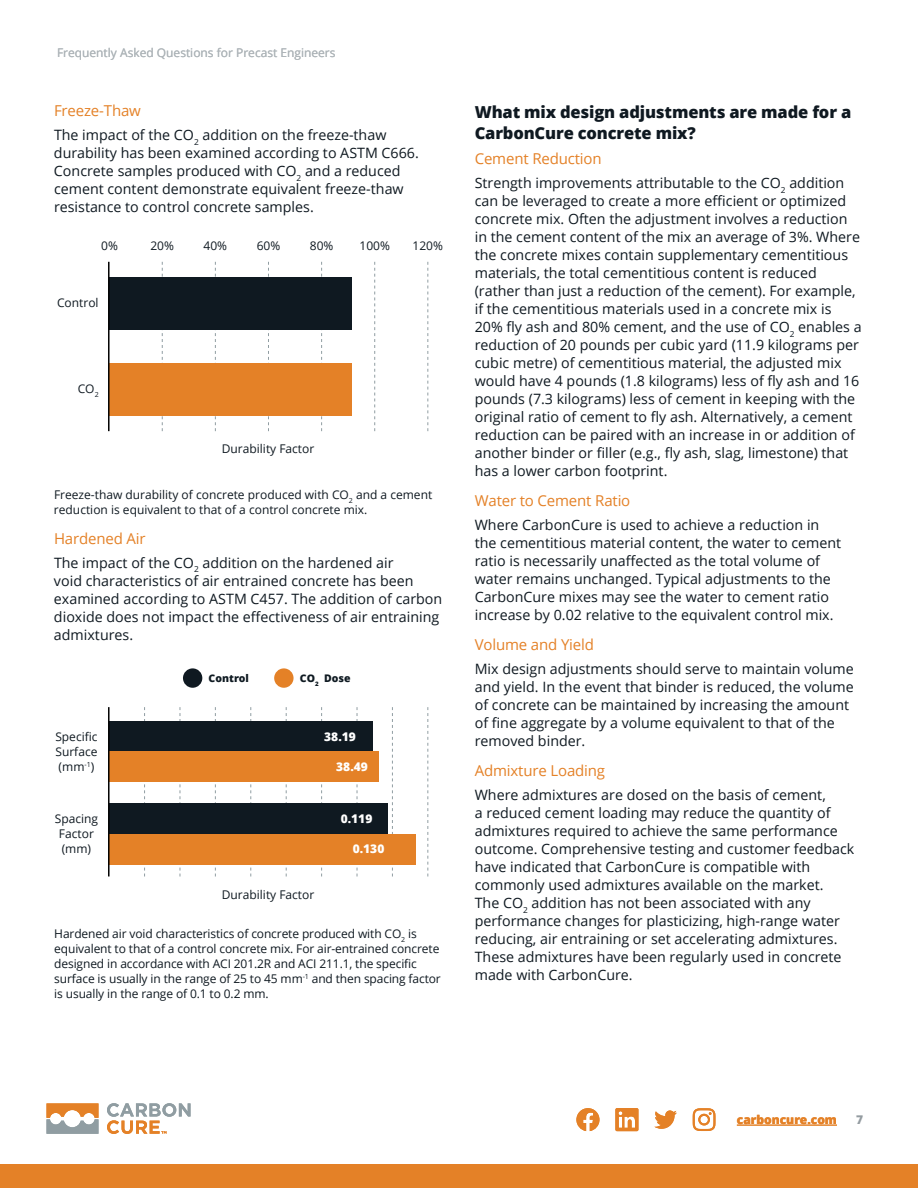
<style>
.page{position:relative;width:918px;height:1188px;background:#fff}
.page>*{position:absolute;margin:0;border:0;box-sizing:border-box;transform-origin:0 0}
.t1{font:800 16.5px/21px "Open Sans";letter-spacing:-.01em;color:#0f1921}
.t2{font:15px "Open Sans";letter-spacing:-.01em;color:#e48127}
.t3{font:14.25px/18px "Open Sans";color:#0f1921}
.t4{font:12px/15px "Open Sans";letter-spacing:-.01em;color:#0f1921}
.t5{font:12px "Open Sans";color:#aeb5b9}
.t6{font:800 12px "Open Sans";color:#fff}
.t7{font:800 12px "Open Sans";color:#e48127}
.t8{font:800 12px "Open Sans";color:#949ca1}
.t9{font:800 10.5px "Open Sans";color:#0f1a22}
</style>
<div class="page">
<svg style="left:46px;top:1103px;width:52px;height:31px"></svg>
<svg style="left:107px;top:1103px;width:84px;height:31px"></svg>
<hr style="left:737px;top:1125px;width:100px;height:1px;background:#e48127">
<svg style="left:693px;top:1108px;width:23px;height:23px"></svg>
<svg style="left:615px;top:1108px;width:23px;height:23px"></svg>
<svg style="left:576px;top:1108px;width:24px;height:23px"></svg>
<svg style="left:654px;top:1110px;width:23px;height:19px"></svg>
<div style="left:0;top:1164px;width:918px;height:24px;background:#e48127"></div>
<svg style="left:180px;top:707px;width:1px;height:169px"></svg>
<svg style="left:215px;top:707px;width:1px;height:169px"></svg>
<svg style="left:144px;top:707px;width:1px;height:169px"></svg>
<svg style="left:321px;top:707px;width:1px;height:169px"></svg>
<svg style="left:250px;top:707px;width:1px;height:169px"></svg>
<svg style="left:286px;top:707px;width:1px;height:169px"></svg>
<svg style="left:357px;top:707px;width:1px;height:169px"></svg>
<svg style="left:392px;top:707px;width:1px;height:169px"></svg>
<svg style="left:427px;top:707px;width:1px;height:169px"></svg>
<div style="left:109px;top:721px;width:264px;height:30px;background:#0f1921"></div>
<div style="left:109px;top:751px;width:270px;height:31px;background:#e48127"></div>
<div style="left:109px;top:803px;width:279px;height:31px;background:#0f1921"></div>
<div style="left:109px;top:834px;width:307px;height:30px;background:#e48127"></div>
<svg style="left:162px;top:262px;width:1px;height:169px"></svg>
<svg style="left:215px;top:262px;width:1px;height:169px"></svg>
<svg style="left:268px;top:262px;width:1px;height:169px"></svg>
<svg style="left:321px;top:262px;width:1px;height:169px"></svg>
<svg style="left:374px;top:262px;width:1px;height:169px"></svg>
<svg style="left:427px;top:262px;width:1px;height:169px"></svg>
<div style="left:109px;top:277px;width:242px;height:52px;background:#0f1921"></div>
<div style="left:109px;top:364px;width:242px;height:52px;background:#e48127"></div>
<hr style="left:108px;top:262px;width:2px;height:169px;background:#000">
<div style="left:183px;top:668px;width:19px;height:20px;background:#0f1921;border-radius:50%"></div>
<div style="left:274px;top:668px;width:20px;height:20px;background:#e48127;border-radius:50%"></div>
<hr style="left:108px;top:707px;width:2px;height:169px;background:#000">
<p class="t5" style="left:57px;top:48px;width:280px">Frequently Asked Questions for Precast Engineers</p>
<p class="t2" style="left:54px;top:105px;width:88px">Freeze-Thaw</p>
<p class="t3" style="left:54px;top:128px;width:366px">The impact of the CO<sub>2</sub> addition on the freeze-thaw durability has been examined according to ASTM C666.<br>Concrete samples produced with CO<sub>2</sub> and a reduced cement content demonstrate equivalent freeze-thaw resistance to control concrete samples.</p>
<p class="t4" style="left:101px;top:239px;width:18px">0%</p>
<p class="t4" style="left:150px;top:239px;width:25px">20%</p>
<p class="t4" style="left:204px;top:239px;width:25px">40%</p>
<p class="t4" style="left:257px;top:239px;width:25px">60%</p>
<p class="t4" style="left:310px;top:239px;width:25px">80%</p>
<p class="t4" style="left:359px;top:239px;width:32px">100%</p>
<p class="t4" style="left:413px;top:239px;width:32px">120%</p>
<p class="t4" style="left:57px;top:296px;width:43px">Control</p>
<p class="t4" style="left:78px;top:383px;width:22px">CO<sub>2</sub></p>
<p class="t4" style="left:222px;top:443px;width:94px">Durability Factor</p>
<p class="t4" style="left:54px;top:488px;width:380px">Freeze-thaw durability of concrete produced with CO<sub>2</sub> and a cement reduction is equivalent to that of a control concrete mix.</p>
<p class="t2" style="left:54px;top:532px;width:93px">Hardened Air</p>
<p class="t3" style="left:54px;top:555px;width:390px">The impact of the CO<sub>2</sub> addition on the hardened air<br>void characteristics of air entrained concrete has been examined according to ASTM C457. The addition of carbon dioxide does not impact the e昀昀ectiveness of air entraining admixtures.</p>
<p class="t9" style="left:209px;top:674px;width:42px">Control</p>
<p class="t9" style="left:300px;top:674px;width:52px">CO<sub>2</sub> Dose</p>
<p class="t4" style="left:55px;top:729px;width:44px;text-align:justify">Speci昀椀c Surface (mm<sup>-1</sup>)</p>
<p class="t4" style="left:55px;top:813px;width:45px;text-align:center">Spacing<br>Factor (mm)</p>
<p class="t6" style="left:324px;top:732px;width:33px">38.19</p>
<p class="t6" style="left:336px;top:762px;width:33px">38.49</p>
<p class="t4" style="left:222px;top:888px;width:94px">Durability Factor</p>
<p class="t6" style="left:341px;top:814px;width:33px">0.119</p>
<p class="t6" style="left:353px;top:844px;width:33px">0.130</p>
<p class="t4" style="left:54px;top:928px;width:388px">Hardened air void characteristics of concrete produced with CO<sub>2</sub> is equivalent to that of a control concrete mix. For air-entrained concrete designed in accordance with ACI 201.2R and ACI 211.1, the speci昀椀c surface is usually in the range of 25 to 45 mm<sup>-1</sup> and then spacing factor is usually in the range of 0.1 to 0.2 mm.</p>
<p class="t1" style="left:475px;top:103px;width:378px">What mix design adjustments are made for a<br>CarbonCure concrete mix?</p>
<p class="t2" style="left:475px;top:153px;width:128px">Cement Reduction</p>
<p class="t3" style="left:475px;top:175px;width:388px">Strength improvements attributable to the CO<sub>2</sub> addition can be leveraged to create a more e昀케cient or optimized concrete mix. Often the adjustment involves a reduction in the cement content of the mix an average of 3%. Where the concrete mixes contain supplementary cementitious materials, the total cementitious content is reduced (rather than just a reduction of the cement). For example, if the cementitious materials used in a concrete mix is 20% 昀氀y ash and 80% cement, and the use of CO<sub>2</sub> enables a reduction of 20 pounds per cubic yard (11.9 kilograms per cubic metre) of cementitious material, the adjusted mix would have 4 pounds (1.8 kilograms) less of 昀氀y ash and 16 pounds (7.3 kilograms) less of cement in keeping with the original ratio of cement to 昀氀y ash. Alternatively, a cement reduction can be paired with an increase in or addition of another binder or 昀椀ller (e.g., 昀氀y ash, slag, limestone) that has a lower carbon footprint.</p>
<p class="t2" style="left:475px;top:495px;width:157px">Water to Cement Ratio</p>
<p class="t3" style="left:475px;top:517px;width:368px">Where CarbonCure is used to achieve a reduction in the cementitious material content, the water to cement ratio is necessarily una昀昀ected as the total volume of water remains unchanged. Typical adjustments to the CarbonCure mixes may see the water to cement ratio increase by 0.02 relative to the equivalent control mix.</p>
<p class="t2" style="left:475px;top:639px;width:121px">Volume and Yield</p>
<p class="t3" style="left:475px;top:661px;width:381px">Mix design adjustments should serve to maintain volume and yield. In the event that binder is reduced, the volume of concrete can be maintained by increasing the amount of 昀椀ne aggregate by a volume equivalent to that of the removed binder.</p>
<p class="t2" style="left:475px;top:765px;width:132px">Admixture Loading</p>
<p class="t3" style="left:475px;top:787px;width:381px">Where admixtures are dosed on the basis of cement,<br>a reduced cement loading may reduce the quantity of admixtures required to achieve the same performance outcome. Comprehensive testing and customer feedback have indicated that CarbonCure is compatible with commonly used admixtures available on the market.<br>The CO<sub>2</sub> addition has not been associated with any performance changes for plasticizing, high-range water reducing, air entraining or set accelerating admixtures.<br>These admixtures have been regularly used in concrete made with CarbonCure.</p>
<p class="t7" style="left:737px;top:1115px;width:102px">carboncure.com</p>
<p class="t8" style="left:856px;top:1115px;width:9px">7</p>
</div>
